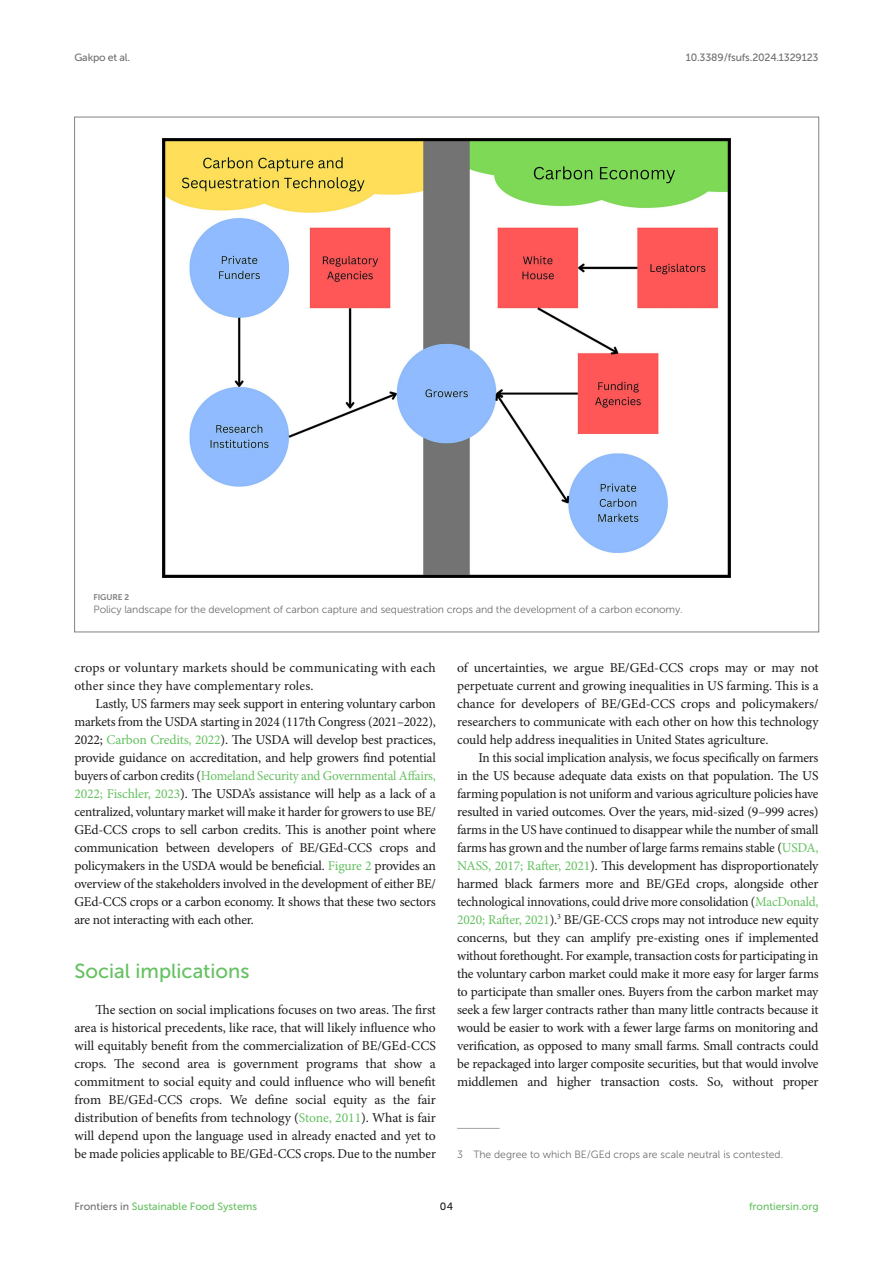
<style>
.page{position:relative;width:893px;height:1263px;background:#fff}
.page>*{position:absolute;margin:0;border:0;box-sizing:border-box;transform-origin:0 0}
.HEAD_1{font:20.25px "Museo Sans 500";color:#65c161}
.TEXT{font:13.5px/18px "Minion Pro";letter-spacing:-.005em;color:#1b1c1b;text-align:justify}
.TEXT_FLUSH{font:13.5px/18px "Minion Pro";letter-spacing:-.005em;color:#1b1c1b;text-align:justify}
.TEXT-2{font:13.5px/18px "Minion Pro";letter-spacing:.015em;color:#1b1c1b}
.FIG_LEG{font:10.5px "Museo Sans 300";letter-spacing:-.01em;color:#706f70}
.FOOTNOTE{font:10.5px "Museo Sans 300";color:#706f70}
.t1{font:10.5px "Museo Sans 500";color:#65c161}
.t2{font:10.5px "Museo Sans 500";letter-spacing:-.015em;color:#706f70}
.t3{font:10.5px "Museo Sans 500";color:#1b1c1b}
.FIG_HD{font:8.25px "Museo Sans 700";letter-spacing:-.01em;color:#7e7f7f}
.s1{color:#65c161}
.s2{color:#706f70}
</style>
<div class="page">
<hr style="left:457px;top:1128px;width:43px;height:1px;background:#a2a3a3">
<img style="left:162px;top:138px;width:569px;height:440px">
<p class="t2" style="left:74px;top:51px;width:57px">Gakpo et al.</p>
<p class="t2" style="left:686px;top:51px;width:134px">10.3389/fsufs.2024.1329123</p>
<p class="FIG_HD" style="left:94px;top:592px;width:37px">FIGURE 2</p>
<p class="FIG_LEG" style="left:94px;top:604px;width:591px">Policy landscape for the development of carbon capture and sequestration crops and the development of a carbon economy.</p>
<p class="TEXT-2" style="left:74px;top:659px;width:363px">crops or voluntary markets should be communicating with each other since they have complementary roles.</p>
<p class="TEXT" style="left:74px;top:695px;width:363px;text-indent:21px">Lastly, US farmers may seek support in entering voluntary carbon markets from the USDA starting in 2024 (117th Congress (2021–2022), 2022; <span class="s1">Carbon Credits, 2022</span>). The USDA will develop best practices, provide guidance on accreditation, and help growers find potential buyers of carbon credits (<span class="s1">Homeland Security and Governmental Affairs, 2022; Fischler, 2023</span>). The USDA’s assistance will help as a lack of a centralized, voluntary market will make it harder for growers to use BE/ GEd-CCS crops to sell carbon credits. This is another point where communication between developers of BE/GEd-CCS crops and policymakers in the USDA would be beneficial. <span class="s1">Figure 2</span> provides an overview of the stakeholders involved in the development of either BE/ GEd-CCS crops or a carbon economy. It shows that these two sectors are not interacting with each other.</p>
<p class="HEAD_1" style="left:74px;top:960px;width:177px">Social implications</p>
<p class="TEXT_FLUSH" style="left:74px;top:1001px;width:363px;text-indent:21px">The section on social implications focuses on two areas. The first area is historical precedents, like race, that will likely influence who will equitably benefit from the commercialization of BE/GEd-CCS crops. The second area is government programs that show a commitment to social equity and could influence who will benefit from BE/GEd-CCS crops. We define social equity as the fair distribution of benefits from technology (<span class="s1">Stone, 2011</span>). What is fair will depend upon the language used in already enacted and yet to be made policies applicable to BE/GEd-CCS crops. Due to the number</p>
<p class="TEXT_FLUSH" style="left:457px;top:659px;width:363px">of uncertainties, we argue BE/GEd-CCS crops may or may not perpetuate current and growing inequalities in US farming. This is a chance for developers of BE/GEd-CCS crops and policymakers/ researchers to communicate with each other on how this technology could help address inequalities in United States agriculture.</p>
<p class="TEXT" style="left:457px;top:749px;width:363px;text-indent:21px">In this social implication analysis, we focus specifically on farmers in the US because adequate data exists on that population. The US farming population is not uniform and various agriculture policies have resulted in varied outcomes. Over the years, mid-sized (9–999 acres) farms in the US have continued to disappear while the number of small farms has grown and the number of large farms remains stable (<span class="s1">USDA, NASS, 2017; Rafter, 2021</span>). This development has disproportionately harmed black farmers more and BE/GEd crops, alongside other technological innovations, could drive more consolidation (<span class="s1">MacDonald, 2020; Rafter, 2021</span>).<sup>3</sup> BE/GE-CCS crops may not introduce new equity concerns, but they can amplify pre-existing ones if implemented without forethought. For example, transaction costs for participating in the voluntary carbon market could make it more easy for larger farms to participate than smaller ones. Buyers from the carbon market may seek a few larger contracts rather than many little contracts because it would be easier to work with a fewer large farms on monitoring and verification, as opposed to many small farms. Small contracts could be repackaged into larger composite securities, but that would involve middlemen and higher transaction costs. So, without proper</p>
<p class="FOOTNOTE" style="left:457px;top:1149px;width:328px">3 The degree to which BE/GEd crops are scale neutral is contested.</p>
<p class="t1" style="left:74px;top:1200px;width:184px"><span class="s2">Frontiers in</span> Sustainable Food Systems</p>
<p class="t3" style="left:440px;top:1200px;width:15px">04</p>
<p class="t1" style="left:749px;top:1200px;width:71px">frontiersin.org</p>
</div>
